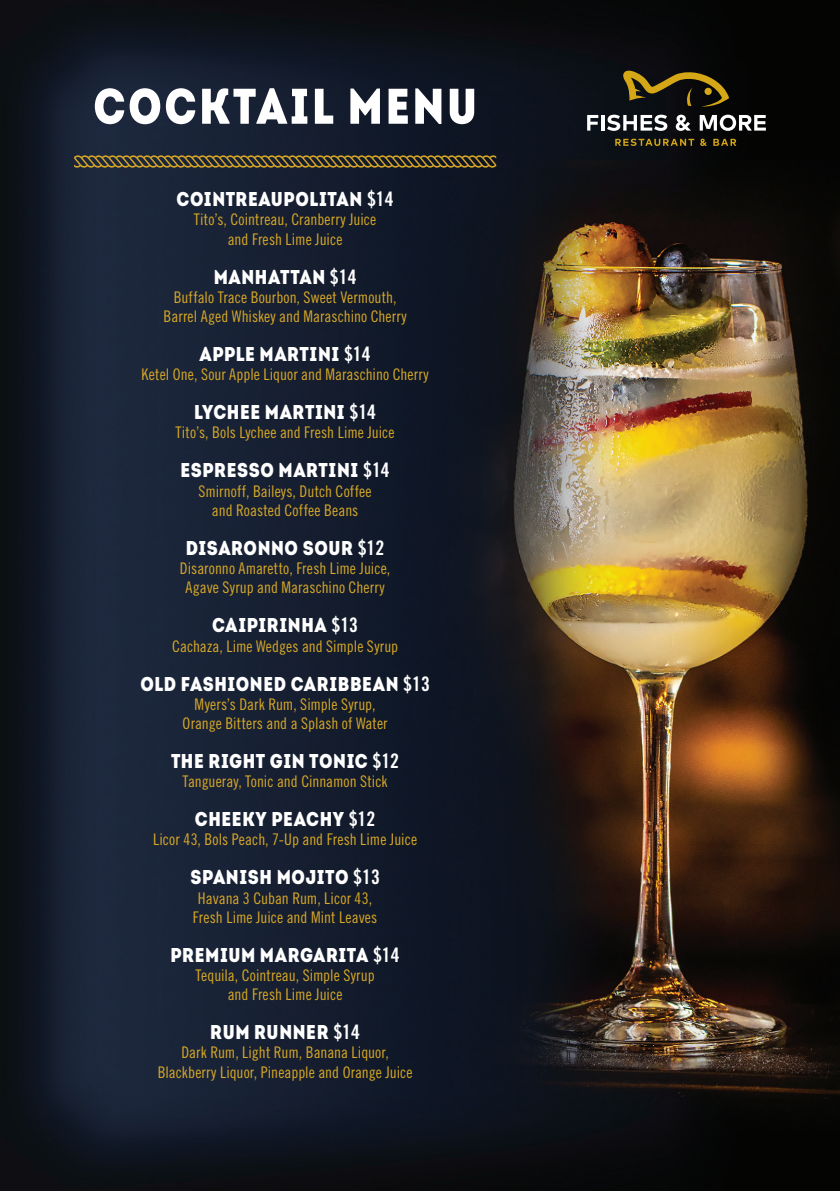
<style>
.page{position:relative;width:840px;height:1191px;background:#fff}
.page>*{position:absolute;margin:0;border:0;box-sizing:border-box;transform-origin:0 0}
.t1{font:50px "Intro Cond Black Free";letter-spacing:.05em;color:#fff}
.t2{font:20px "Intro Cond Black Free";letter-spacing:.03em;color:#fff}
.t3{font:16px/19.2px "Trade Gothic LT Cond Eighteen";letter-spacing:.005em;color:#d7a827;text-align:center}
.s1{font-family:"Trade Gothic LT Bold Cond Twenty"}
</style>
<div class="page">
<img style="left:818px;top:0;width:21px;height:1190px">
<img style="left:0;top:0;width:818px;height:1190px">
<svg style="left:621px;top:68px;width:107px;height:40px;background:#3d3310"></svg>
<svg style="left:615px;top:139px;width:78px;height:7px"></svg>
<svg style="left:699px;top:139px;width:7px;height:7px"></svg>
<svg style="left:713px;top:139px;width:23px;height:7px"></svg>
<svg style="left:586px;top:115px;width:12px;height:16px"></svg>
<svg style="left:600px;top:115px;width:4px;height:16px"></svg>
<svg style="left:606px;top:115px;width:61px;height:16px"></svg>
<svg style="left:675px;top:115px;width:15px;height:16px"></svg>
<svg style="left:699px;top:115px;width:66px;height:16px"></svg>
<svg style="left:74px;top:155px;width:422px;height:13px;background:#63552c"></svg>
<h1 class="t1" style="left:93px;top:72px;width:385px">COCKTAIL MENU</h1>
<p class="t2" style="left:176px;top:185px;width:218px">COINTREAUPOLITAN <span class="s1">$14</span></p>
<p class="t3" style="left:194px;top:210px;width:184px">Tito’s, Cointreau, Cranberry Juice and Fresh Lime Juice</p>
<p class="t2" style="left:213px;top:263px;width:144px">MANHATTAN <span class="s1">$14</span></p>
<p class="t3" style="left:163px;top:287px;width:244px">Buffalo Trace Bourbon, Sweet Vermouth,<br>Barrel Aged Whiskey and Maraschino Cherry</p>
<p class="t2" style="left:199px;top:340px;width:173px">APPLE MARTINI <span class="s1">$14</span></p>
<p class="t3" style="left:141px;top:365px;width:288px">Ketel One, Sour Apple Liquor and Maraschino Cherry</p>
<p class="t2" style="left:194px;top:398px;width:183px">LYCHEE MARTINI <span class="s1">$14</span></p>
<p class="t3" style="left:175px;top:423px;width:220px">Tito’s, Bols Lychee and Fresh Lime Juice</p>
<p class="t2" style="left:180px;top:457px;width:211px">ESPRESSO MARTINI <span class="s1">$14</span></p>
<p class="t3" style="left:198px;top:481px;width:175px">Smirnoff, Baileys, Dutch Coffee and Roasted Coffee Beans</p>
<p class="t2" style="left:186px;top:534px;width:200px">DISARONNO SOUR <span class="s1">$12</span></p>
<p class="t3" style="left:180px;top:558px;width:212px">Disaronno Amaretto, Fresh Lime Juice,<br>Agave Syrup and Maraschino Cherry</p>
<p class="t2" style="left:212px;top:611px;width:147px">CAIPIRINHA <span class="s1">$13</span></p>
<p class="t3" style="left:172px;top:636px;width:227px">Cachaza, Lime Wedges and Simple Syrup</p>
<p class="t2" style="left:140px;top:670px;width:291px">OLD FASHIONED CARIBBEAN <span class="s1">$13</span></p>
<p class="t3" style="left:182px;top:694px;width:206px">Myers’s Dark Rum, Simple Syrup,<br>Orange Bitters and a Splash of Water</p>
<p class="t2" style="left:171px;top:747px;width:229px">THE RIGHT GIN TONIC <span class="s1">$12</span></p>
<p class="t3" style="left:182px;top:771px;width:206px">Tangueray, Tonic and Cinnamon Stick</p>
<p class="t2" style="left:195px;top:805px;width:182px">CHEEKY PEACHY <span class="s1">$12</span></p>
<p class="t3" style="left:153px;top:830px;width:265px">Licor 43, Bols Peach, 7-Up and Fresh Lime Juice</p>
<p class="t2" style="left:190px;top:863px;width:191px">SPANISH MOJITO <span class="s1">$13</span></p>
<p class="t3" style="left:193px;top:888px;width:186px">Havana 3 Cuban Rum, Licor 43,<br>Fresh Lime Juice and Mint Leaves</p>
<p class="t2" style="left:170px;top:941px;width:230px">PREMIUM MARGARITA <span class="s1">$14</span></p>
<p class="t3" style="left:195px;top:965px;width:180px">Tequila, Cointreau, Simple Syrup and Fresh Lime Juice</p>
<p class="t2" style="left:210px;top:1018px;width:151px">RUM RUNNER <span class="s1">$14</span></p>
<p class="t3" style="left:158px;top:1043px;width:256px">Dark Rum, Light Rum, Banana Liquor,<br>Blackberry Liquor, Pineapple and Orange Juice</p>
</div>
